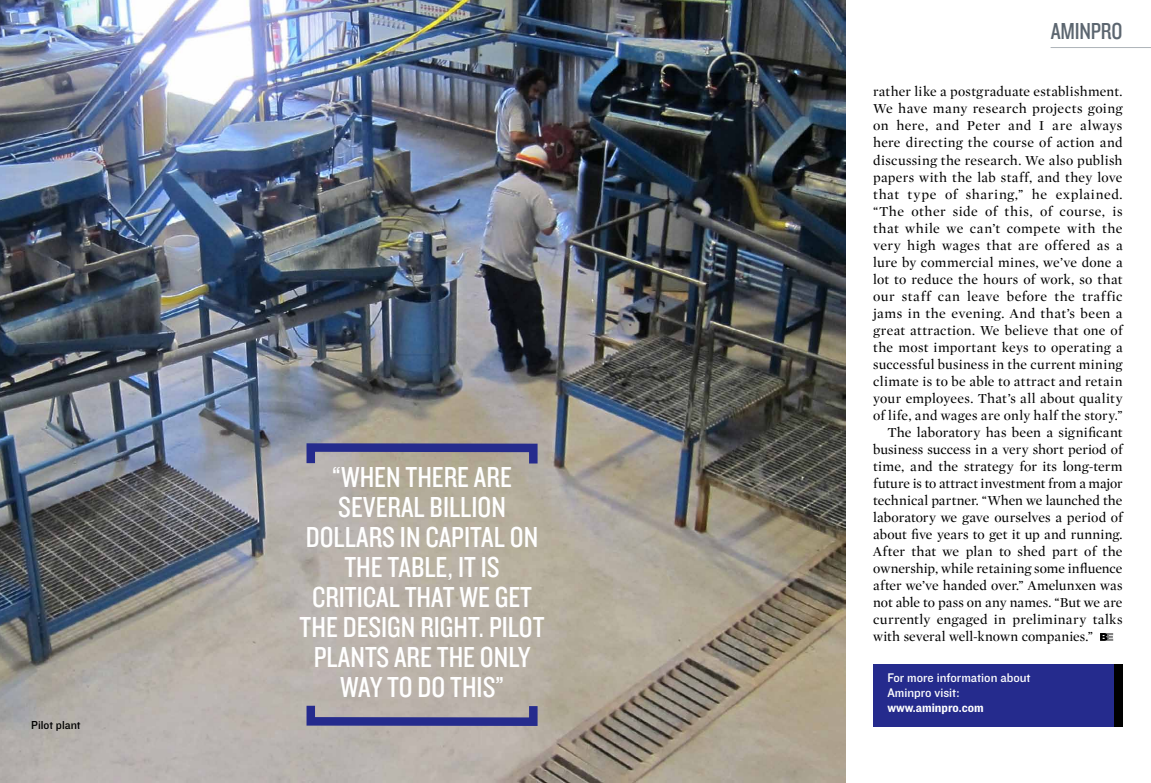
<style>
.page{position:relative;width:1151px;height:783px;background:#fff}
.page>*{position:absolute;margin:0;border:0;box-sizing:border-box;transform-origin:0 0}
.t1{font:30px/30px "Knockout HTF29 Junior Liteweight";color:#fff;text-align:center}
.t2{font:24px "Knockout HTF29 Junior Liteweight";letter-spacing:-.01em;color:#5c6670}
.t3{font:14px "Mercury Display Roman";letter-spacing:.02em;color:#000}
.t4{font:14px "Mercury Display Roman";color:#000}
.t5{font:14px "Mercury Display Roman";letter-spacing:-.005em;color:#000}
.t6{font:14px "Mercury Display Roman";letter-spacing:.045em;color:#000}
.t7{font:13px/15px "Knockout HTF31 Junior Middlewt";color:#fff}
.t8{font:13px "Knockout HTF51 Middleweight";color:#fff}
.t9{font:12px "Knockout HTF31 Junior Middlewt";color:#000}
</style>
<div class="page">
<img style="left:0;top:0;width:845px;height:782px">
<svg style="left:1100px;top:633px;width:13px;height:7px"></svg>
<hr style="left:1050px;top:47px;width:101px;height:1px;background:#adb3b8">
<div style="left:873px;top:663px;width:250px;height:63px;background:#252b8d"></div>
<div style="left:1114px;top:663px;width:9px;height:63px;background:#000"></div>
<svg style="left:306px;top:443px;width:232px;height:20px"></svg>
<svg style="left:306px;top:705px;width:232px;height:20px"></svg>
<p class="t9" style="left:31px;top:718px;width:51px">Pilot plant</p>
<h1 class="t1" style="left:300px;top:463px;width:246px">“WHEN THERE ARE<br>SEVERAL BILLION<br>DOLLARS IN CAPITAL ON<br>THE TABLE, IT IS<br>CRITICAL THAT WE GET<br>THE DESIGN RIGHT. PILOT<br>PLANTS ARE THE ONLY<br>WAY TO DO THIS”</h1>
<h2 class="t2" style="left:1051px;top:18px;width:73px">AMINPRO</h2>
<p class="t3" style="left:873px;top:84px;width:251px">rather like a postgraduate establishment.</p>
<p class="t3" style="left:873px;top:101px;width:251px">We have many research projects going</p>
<p class="t3" style="left:873px;top:118px;width:251px">on here, and Peter and I are always</p>
<p class="t3" style="left:873px;top:135px;width:251px">here directing the course of action and</p>
<p class="t3" style="left:873px;top:152px;width:251px">discussing the research. We also publish</p>
<p class="t3" style="left:873px;top:169px;width:251px">papers with the lab staff, and they love</p>
<p class="t6" style="left:873px;top:186px;width:251px">that type of sharing,” he explained.</p>
<p class="t3" style="left:873px;top:203px;width:251px">“The other side of this, of course, is</p>
<p class="t3" style="left:873px;top:220px;width:251px">that while we can’t compete with the</p>
<p class="t3" style="left:873px;top:237px;width:251px">very high wages that are offered as a</p>
<p class="t3" style="left:873px;top:254px;width:251px">lure by commercial mines, we’ve done a</p>
<p class="t3" style="left:873px;top:271px;width:251px">lot to reduce the hours of work, so that</p>
<p class="t3" style="left:873px;top:288px;width:251px">our staff can leave before the traffic</p>
<p class="t3" style="left:873px;top:305px;width:251px">jams in the evening. And that’s been a</p>
<p class="t3" style="left:873px;top:322px;width:251px">great attraction. We believe that one of</p>
<p class="t3" style="left:873px;top:339px;width:251px">the most important keys to operating a</p>
<p class="t3" style="left:873px;top:356px;width:251px">successful business in the current mining</p>
<p class="t3" style="left:873px;top:373px;width:251px">climate is to be able to attract and retain</p>
<p class="t3" style="left:873px;top:390px;width:251px">your employees. That’s all about quality</p>
<p class="t3" style="left:873px;top:407px;width:251px">of life, and wages are only half the story.”</p>
<p class="t3" style="left:887px;top:424px;width:237px">The laboratory has been a significant</p>
<p class="t4" style="left:873px;top:441px;width:251px">business success in a very short period of</p>
<p class="t3" style="left:873px;top:458px;width:251px">time, and the strategy for its long-term</p>
<p class="t5" style="left:873px;top:475px;width:251px">future is to attract investment from a major</p>
<p class="t4" style="left:873px;top:492px;width:251px">technical partner. “When we launched the</p>
<p class="t3" style="left:873px;top:509px;width:251px">laboratory we gave ourselves a period of</p>
<p class="t3" style="left:873px;top:526px;width:251px">about five years to get it up and running.</p>
<p class="t3" style="left:873px;top:543px;width:251px">After that we plan to shed part of the</p>
<p class="t4" style="left:873px;top:560px;width:251px">ownership, while retaining some influence</p>
<p class="t4" style="left:873px;top:577px;width:251px">after we’ve handed over.” Amelunxen was</p>
<p class="t5" style="left:873px;top:594px;width:251px">not able to pass on any names. “But we are</p>
<p class="t3" style="left:873px;top:611px;width:251px">currently engaged in preliminary talks</p>
<p class="t4" style="left:873px;top:628px;width:221px">with several well-known companies.”</p>
<p class="t7" style="left:887px;top:670px;width:145px">For more information about<br>Aminpro visit:</p>
<p class="t8" style="left:887px;top:700px;width:98px">www.aminpro.com</p>
</div>
